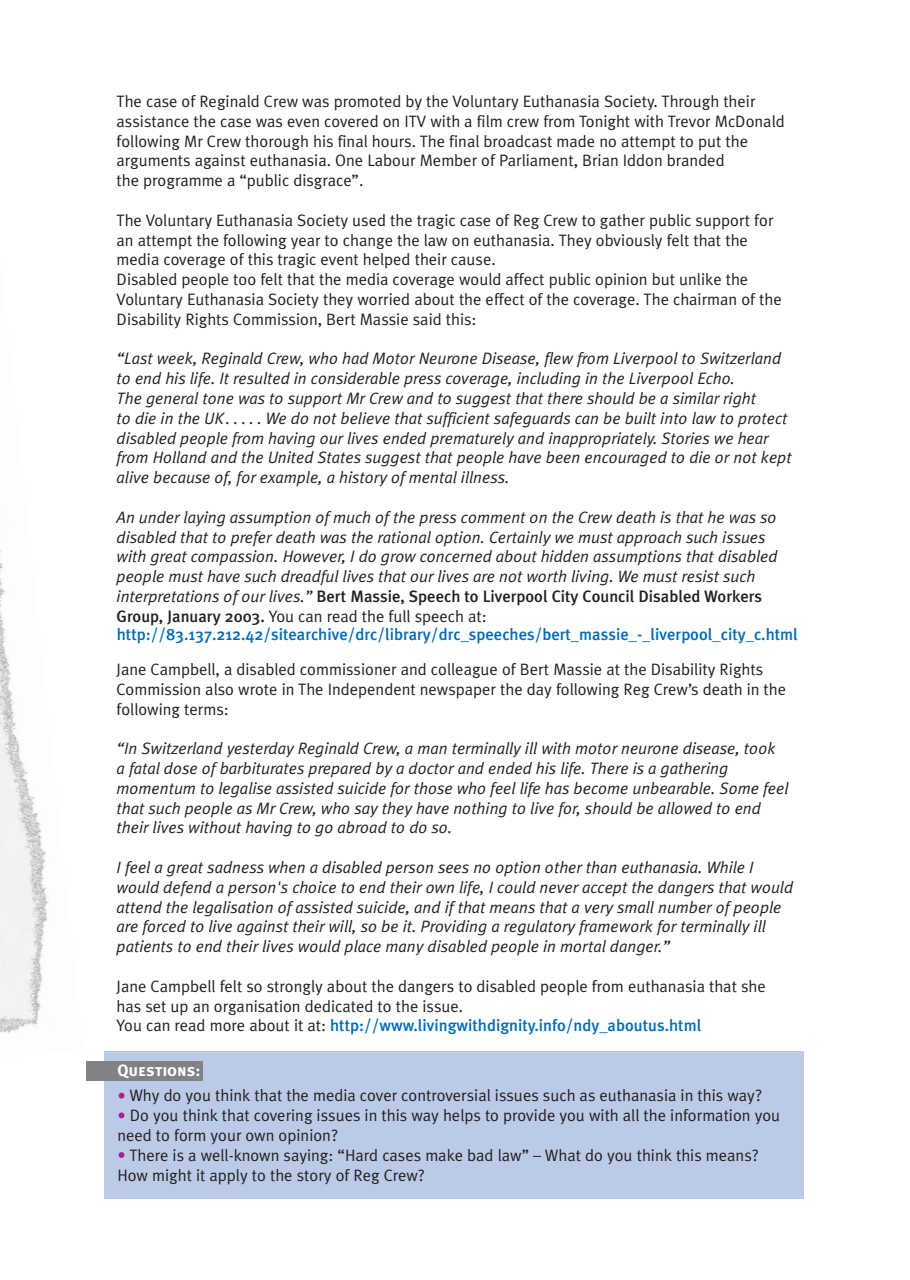
<style>
.page{position:relative;width:910px;height:1280px;background:#fff}
.page>*{position:absolute;margin:0;border:0;box-sizing:border-box;transform-origin:0 0}
.t1{font:italic 16.5px/19.8px "Meta Plus Normal";color:#231f20}
.t2{font:16.5px/19.8px "Meta Plus Normal";color:#231f20}
.t3{font:500 16.5px "Meta Plus";color:#006bb6}
.t4{font:500 16.5px "Meta Plus";color:#231f20}
.t5{font:16.5px "Meta Plus Bold Caps";color:#fff}
.s1{font-family:"Meta Plus Normal";font-weight:400;font-style:italic}
.s2{font-family:"Meta Plus";font-weight:500}
.s3{font-family:"Meta Plus Normal";font-weight:400;color:#231f20}
</style>
<div class="page">
<img style="left:0;top:550px;width:48px;height:483px">
<div style="left:105px;top:1052px;width:699px;height:147px;background:#bacae7"></div>
<div style="left:86px;top:1062px;width:116px;height:19px;background:#808285"></div>
<svg style="left:119px;top:1093px;width:5px;height:5px"></svg>
<svg style="left:119px;top:1112px;width:5px;height:6px"></svg>
<svg style="left:119px;top:1152px;width:5px;height:6px"></svg>
<p class="t2" style="left:117px;top:91px;width:670px">The case of Reginald Crew was promoted by the Voluntary Euthanasia Society. Through their assistance the case was even covered on ITV with a film crew from Tonight with Trevor McDonald following Mr Crew thorough his final hours. The final broadcast made no attempt to put the arguments against euthanasia. One Labour Member of Parliament, Brian Iddon branded<br>the programme a “public disgrace”.</p>
<p class="t2" style="left:117px;top:210px;width:667px">The Voluntary Euthanasia Society used the tragic case of Reg Crew to gather public support for an attempt the following year to change the law on euthanasia. They obviously felt that the media coverage of this tragic event helped their cause.<br>Disabled people too felt that the media coverage would affect public opinion but unlike the Voluntary Euthanasia Society they worried about the effect of the coverage. The chairman of the Disability Rights Commission, Bert Massie said this:</p>
<p class="t1" style="left:117px;top:349px;width:677px">“Last week, Reginald Crew, who had Motor Neurone Disease, flew from Liverpool to Switzerland to end his life. It resulted in considerable press coverage, including in the Liverpool Echo.<br>The general tone was to support Mr Crew and to suggest that there should be a similar right<br>to die in the UK. . . . . We do not believe that sufficient safeguards can be built into law to protect disabled people from having our lives ended prematurely and inappropriately. Stories we hear from Holland and the United States suggest that people have been encouraged to die or not kept alive because of, for example, a history of mental illness.</p>
<p class="t1" style="left:117px;top:507px;width:662px">An under laying assumption of much of the press comment on the Crew death is that he was so disabled that to prefer death was the rational option. Certainly we must approach such issues with great compassion. However, I do grow concerned about hidden assumptions that disabled people must have such dreadful lives that our lives are not worth living. We must resist such</p>
<p class="t4" style="left:117px;top:587px;width:647px"><span class="s1">interpretations of our lives.”</span> Bert Massie, Speech to Liverpool City Council Disabled Workers</p>
<p class="t2" style="left:117px;top:606px;width:372px"><span class="s2">Group, January 2003.</span> You can read the full speech at:</p>
<p class="t3" style="left:117px;top:625px;width:682px">http://83.137.212.42/sitearchive/drc/library/drc_speeches/bert_massie_-_liverpool_city_c.html</p>
<p class="t2" style="left:117px;top:659px;width:671px">Jane Campbell, a disabled commissioner and colleague of Bert Massie at the Disability Rights<br>Commission also wrote in The Independent newspaper the day following Reg Crew’s death in the following terms:</p>
<p class="t1" style="left:117px;top:738px;width:673px">“In Switzerland yesterday Reginald Crew, a man terminally ill with motor neurone disease, took<br>a fatal dose of barbiturates prepared by a doctor and ended his life. There is a gathering momentum to legalise assisted suicide for those who feel life has become unbearable. Some feel that such people as Mr Crew, who say they have nothing to live for, should be allowed to end their lives without having to go abroad to do so.</p>
<p class="t1" style="left:117px;top:857px;width:678px">I feel a great sadness when a disabled person sees no option other than euthanasia. While I would defend a person's choice to end their own life, I could never accept the dangers that would attend the legalisation of assisted suicide, and if that means that a very small number of people are forced to live against their will, so be it. Providing a regulatory framework for terminally ill patients to end their lives would place many disabled people in mortal danger.”</p>
<p class="t2" style="left:117px;top:976px;width:651px">Jane Campbell felt so strongly about the dangers to disabled people from euthanasia that she has set up an organisation dedicated to the issue.</p>
<p class="t3" style="left:117px;top:1016px;width:586px"><span class="s3">You can read more about it at:</span> http://www.livingwithdignity.info/ndy_aboutus.html</p>
<p class="t5" style="left:117px;top:1061px;width:84px">Questions:</p>
<p class="t2" style="left:129px;top:1086px;width:634px">Why do you think that the media cover controversial issues such as euthanasia in this way?</p>
<p class="t2" style="left:130px;top:1105px;width:652px">Do you think that covering issues in this way helps to provide you with all the information you</p>
<p class="t2" style="left:117px;top:1125px;width:222px">need to form your own opinion?</p>
<p class="t2" style="left:129px;top:1145px;width:631px">There is a well-known saying: “Hard cases make bad law” – What do you think this means?</p>
<p class="t2" style="left:117px;top:1165px;width:309px">How might it apply to the story of Reg Crew?</p>
</div>
